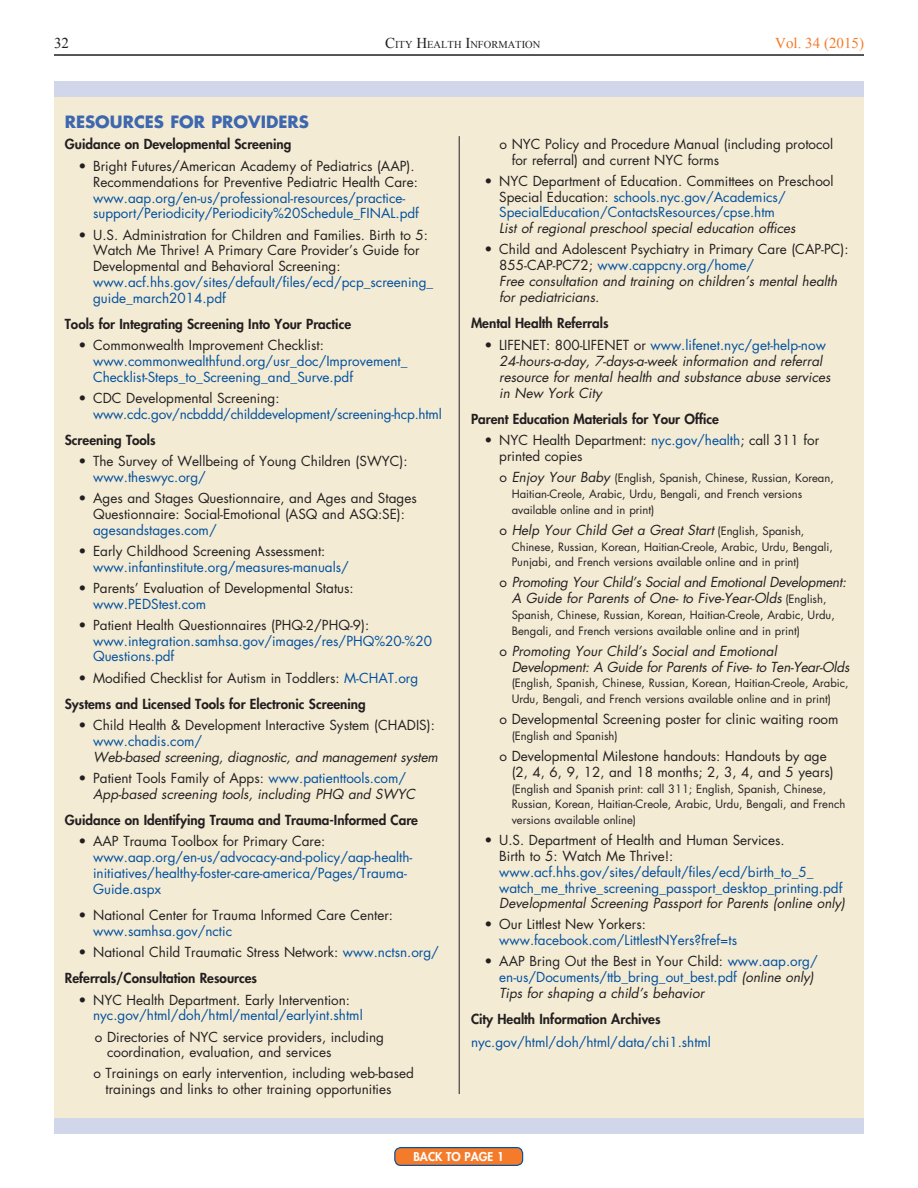
<style>
.page{position:relative;width:918px;height:1188px;background:#fff}
.page>*{position:absolute;margin:0;border:0;box-sizing:border-box;transform-origin:0 0}
.t1{font:700 16.5px "Futura";color:#3d67ae}
.t2{font:15px "Times New Roman";color:#f47b2a}
.t3{font:15px "Times New Roman";color:#231f20}
.t4{font:13.5px/15.8px "Futura";color:#231f20}
.t5{font:13.5px/15.8px "Futura";color:#01509f}
.t6{font:italic 13.5px/15.8px "Futura";color:#231f20}
.t7{font:800 13.5px/26.5px "Futura";color:#231f20}
.t8{font:italic 13.5px/15.8px "Futura";letter-spacing:-.02em;color:#231f20;text-align:center}
.t9{font:800 11.85px "Futura";color:#fff}
.t10{font:11.25px/15.8px "Futura";color:#231f20}
.t11{font:10.5px "Times New Roman";color:#231f20}
.s1{font-size:15px}
.s2{font-weight:400}
.s3{font-weight:400;color:#01509f}
.s4{font-style:normal}
.s5{font-style:normal;color:#01509f}
.s6{color:#01509f}
.s7{font-weight:800}
.s8{color:#231f20}
.s9{font-size:13.5px}
.s10{font-style:italic;font-size:13.5px}
.s11{font-style:normal;font-size:11.25px}
.s12{font-style:italic;color:#231f20}
</style>
<div class="page">
<hr style="left:54px;top:54px;width:810px;height:2px;background:#231f20">
<div style="left:54px;top:81px;width:810px;height:1053px;background:#d2d6eb"></div>
<div style="left:54px;top:98px;width:810px;height:1020px;background:#f3ebd4"></div>
<hr style="left:459px;top:136px;width:1px;height:958px;background:#231f20">
<div style="left:395px;top:1148px;width:128px;height:17px;background:#f47b2a;border-radius:6px"></div>
<div style="left:394px;top:1147px;width:129px;height:19px;border:1px solid #01509f;border-radius:6px"></div>
<p class="t3" style="left:54px;top:32px;width:16px">32</p>
<p class="t11" style="left:385px;top:37px;width:157px"><span class="s1">C</span>ITY <span class="s1">H</span>EALTH <span class="s1">I</span>NFORMATION</p>
<p class="t2" style="left:775px;top:32px;width:90px">Vol. 34 (2015)</p>
<p class="t1" style="left:65px;top:111px;width:246px">RESOURCES FOR PROVIDERS</p>
<p class="t7" style="left:65px;top:131px;width:228px">Guidance on Developmental Screening</p>
<p class="t4" style="left:78px;top:159px;width:341px;text-align:right">• Bright Futures/American Academy of Pediatrics (AAP).<br>Recommendations for Preventive Pediatric Health Care:</p>
<p class="t5" style="left:93px;top:190px;width:327px">www.aap.org/en-us/professional-resources/practice&shy;support/Periodicity/Periodicity%20Schedule_FINAL.pdf</p>
<p class="t4" style="left:93px;top:227px;width:337px;text-indent:-15px">• U.S. Administration for Children and Families. Birth to 5:<br>Watch Me Thrive! A Primary Care Provider’s Guide for<br>Developmental and Behavioral Screening:</p>
<p class="t5" style="left:93px;top:274px;width:342px">www.acf.hhs.gov/sites/default/files/ecd/pcp_screening_ guide_march2014.pdf</p>
<p class="t7" style="left:65px;top:311px;width:288px">Tools for Integrating Screening Into Your Practice</p>
<p class="t4" style="left:78px;top:338px;width:247px">• Commonwealth Improvement Checklist:</p>
<p class="t5" style="left:93px;top:353px;width:316px">www.commonwealthfund.org/usr_doc/Improvement_<br>Checklist-Steps_to_Screening_and_Surve.pdf</p>
<p class="t4" style="left:78px;top:390px;width:203px">• CDC Developmental Screening:</p>
<p class="t5" style="left:93px;top:406px;width:350px">www.cdc.gov/ncbddd/childdevelopment/screening-hcp.html</p>
<p class="t7" style="left:65px;top:427px;width:92px">Screening Tools</p>
<p class="t4" style="left:78px;top:454px;width:331px">• The Survey of Wellbeing of Young Children (SWYC):</p>
<p class="t5" style="left:93px;top:470px;width:114px">www.theswyc.org/</p>
<p class="t4" style="left:78px;top:491px;width:340px;text-align:center">• Ages and Stages Questionnaire, and Ages and Stages<br>Questionnaire: Social-Emotional (ASQ and ASQ:SE):</p>
<p class="t5" style="left:93px;top:522px;width:125px">agesandstages.com/</p>
<p class="t4" style="left:78px;top:543px;width:249px">• Early Childhood Screening Assessment:</p>
<p class="t5" style="left:93px;top:559px;width:257px">www.infantinstitute.org/measures-manuals/</p>
<p class="t4" style="left:78px;top:580px;width:277px">• Parents’ Evaluation of Developmental Status:</p>
<p class="t5" style="left:93px;top:596px;width:115px">www.PEDStest.com</p>
<p class="t4" style="left:78px;top:617px;width:292px">• Patient Health Questionnaires (PHQ-2/PHQ-9):</p>
<p class="t5" style="left:93px;top:633px;width:340px">www.integration.samhsa.gov/images/res/PHQ%20-%20<br>Questions.pdf</p>
<p class="t7" style="left:65px;top:664px;width:355px;text-indent:14px"><span class="s2">• Modified Checklist for Autism in Toddlers:</span> <span class="s3">M-CHAT.org<br></span>Systems and Licensed Tools for Electronic Screening</p>
<p class="t4" style="left:78px;top:718px;width:358px">• Child Health &amp; Development Interactive System (CHADIS):</p>
<p class="t5" style="left:93px;top:733px;width:111px">www.chadis.com/</p>
<p class="t6" style="left:93px;top:749px;width:346px">Web-based screening, diagnostic, and management system</p>
<p class="t6" style="left:93px;top:770px;width:324px;text-indent:-15px"><span class="s4">• Patient Tools Family of Apps:</span> <span class="s5">www.patienttools.com/<br></span>App-based screening tools, including PHQ and SWYC</p>
<p class="t7" style="left:65px;top:807px;width:355px">Guidance on Identifying Trauma and Trauma-Informed Care</p>
<p class="t4" style="left:78px;top:834px;width:248px">• AAP Trauma Toolbox for Primary Care:</p>
<p class="t5" style="left:93px;top:849px;width:321px">www.aap.org/en-us/advocacy-and-policy/aap-health&shy;initiatives/healthy-foster-care-america/Pages/Trauma-<br>Guide.aspx</p>
<p class="t4" style="left:78px;top:907px;width:316px">• National Center for Trauma Informed Care Center:</p>
<p class="t5" style="left:93px;top:923px;width:141px">www.samhsa.gov/nctic</p>
<p class="t4" style="left:65px;top:939px;width:376px;line-height:26.5px;text-indent:14px">• National Child Traumatic Stress Network: <span class="s6">www.nctsn.org/<br></span><span class="s7">Referrals/Consultation Resources</span></p>
<p class="t4" style="left:78px;top:992px;width:273px">• NYC Health Department. Early Intervention:</p>
<p class="t5" style="left:93px;top:1008px;width:271px">nyc.gov/html/doh/html/mental/earlyint.shtml</p>
<p class="t4" style="left:107px;top:1029px;width:279px;text-indent:-12px">o Directories of NYC service providers, including coordination, evaluation, and services</p>
<p class="t4" style="left:106px;top:1066px;width:310px;text-indent:-12px">o Trainings on early intervention, including web-based trainings and links to other training opportunities</p>
<p class="t4" style="left:512px;top:136px;width:323px;text-indent:-12px">o NYC Policy and Procedure Manual (including protocol for referral) and current NYC forms</p>
<p class="t5" style="left:499px;top:173px;width:336px;text-indent:-15px"><span class="s8">• NYC Department of Education. Committees on Preschool<br>Special Education:</span> schools.nyc.gov/Academics/<br>SpecialEducation/ContactsResources/cpse.htm</p>
<p class="t6" style="left:499px;top:220px;width:298px">List of regional preschool special education offices</p>
<p class="t6" style="left:499px;top:242px;width:351px;text-indent:-15px"><span class="s4">• Child and Adolescent Psychiatry in Primary Care (CAP-PC):<br>855-CAP-PC72;</span> <span class="s5">www.cappcny.org/home/<br></span>Free consultation and training on children’s mental health for pediatricians.</p>
<p class="t7" style="left:471px;top:310px;width:139px">Mental Health Referrals</p>
<p class="t6" style="left:499px;top:338px;width:333px;text-indent:-15px"><span class="s4">• LIFENET: 800-LIFENET or</span> <span class="s5">www.lifenet.nyc/get-help-now </span>24-hours-a-day, 7-days-a-week information and referral resource for mental health and substance abuse services in New York City</p>
<p class="t7" style="left:471px;top:406px;width:249px">Parent Education Materials for Your Office</p>
<p class="t4" style="left:499px;top:433px;width:322px;text-indent:-15px">• NYC Health Department: <span class="s6">nyc.gov/health</span>; call 311 for printed copies</p>
<p class="t10" style="left:512px;top:470px;width:324px;text-indent:-12px"><span class="s9">o</span> <span class="s10">Enjoy Your Baby</span> (English, Spanish, Chinese, Russian, Korean,<br>Haitian-Creole, Arabic, Urdu, Bengali, and French versions available online and in print)</p>
<p class="t6" style="left:500px;top:522px;width:306px"><span class="s4">o</span> Help Your Child Get a Great Start <span class="s11">(English, Spanish,</span></p>
<p class="t10" style="left:512px;top:539px;width:323px">Chinese, Russian, Korean, Haitian-Creole, Arabic, Urdu, Bengali,<br>Punjabi, and French versions available online and in print)</p>
<p class="t8" style="left:500px;top:575px;width:348px"><span class="s4">o</span> Promoting Your Child’s Social and Emotional Development:<br>A Guide for Parents of One- to Five-Year-Olds <span class="s11">(English,</span></p>
<p class="t10" style="left:512px;top:607px;width:325px">Spanish, Chinese, Russian, Korean, Haitian-Creole, Arabic, Urdu,<br>Bengali, and French versions available online and in print)</p>
<p class="t6" style="left:512px;top:643px;width:339px;text-indent:-12px"><span class="s4">o</span> Promoting Your Child’s Social and Emotional<br>Development: A Guide for Parents of Five- to Ten-Year-Olds</p>
<p class="t10" style="left:512px;top:675px;width:339px">(English, Spanish, Chinese, Russian, Korean, Haitian-Creole, Arabic,<br>Urdu, Bengali, and French versions available online and in print)</p>
<p class="t4" style="left:500px;top:712px;width:341px">o Developmental Screening poster for clinic waiting room</p>
<p class="t10" style="left:512px;top:728px;width:107px">(English and Spanish)</p>
<p class="t4" style="left:512px;top:748px;width:324px;text-indent:-12px">o Developmental Milestone handouts: Handouts by age (2, 4, 6, 9, 12, and 18 months; 2, 3, 4, and 5 years)</p>
<p class="t10" style="left:512px;top:781px;width:335px">(English and Spanish print: call 311; English, Spanish, Chinese,<br>Russian, Korean, Haitian-Creole, Arabic, Urdu, Bengali, and French versions available online)</p>
<p class="t4" style="left:499px;top:833px;width:287px;text-indent:-15px">• U.S. Department of Health and Human Services.<br>Birth to 5: Watch Me Thrive!:</p>
<p class="t5" style="left:499px;top:864px;width:345px">www.acf.hhs.gov/sites/default/files/ecd/birth_to_5_ watch_me_thrive_screening_passport_desktop_printing.pdf</p>
<p class="t6" style="left:499px;top:896px;width:347px">Developmental Screening Passport for Parents (online only)</p>
<p class="t4" style="left:485px;top:917px;width:163px">• Our Littlest New Yorkers:</p>
<p class="t5" style="left:499px;top:933px;width:239px">www.facebook.com/LittlestNYers?fref=ts</p>
<p class="t5" style="left:499px;top:954px;width:320px;text-indent:-15px"><span class="s8">• AAP Bring Out the Best in Your Child:</span> www.aap.org/ en-us/Documents/ttb_bring_out_best.pdf <span class="s12">(online only)<br>Tips for shaping a child’s behavior</span></p>
<p class="t7" style="left:471px;top:1006px;width:191px">City Health Information Archives</p>
<p class="t5" style="left:471px;top:1034px;width:242px">nyc.gov/html/doh/html/data/chi1.shtml</p>
<p class="t9" style="left:413px;top:1149px;width:92px">BACK TO PAGE 1</p>
</div>
